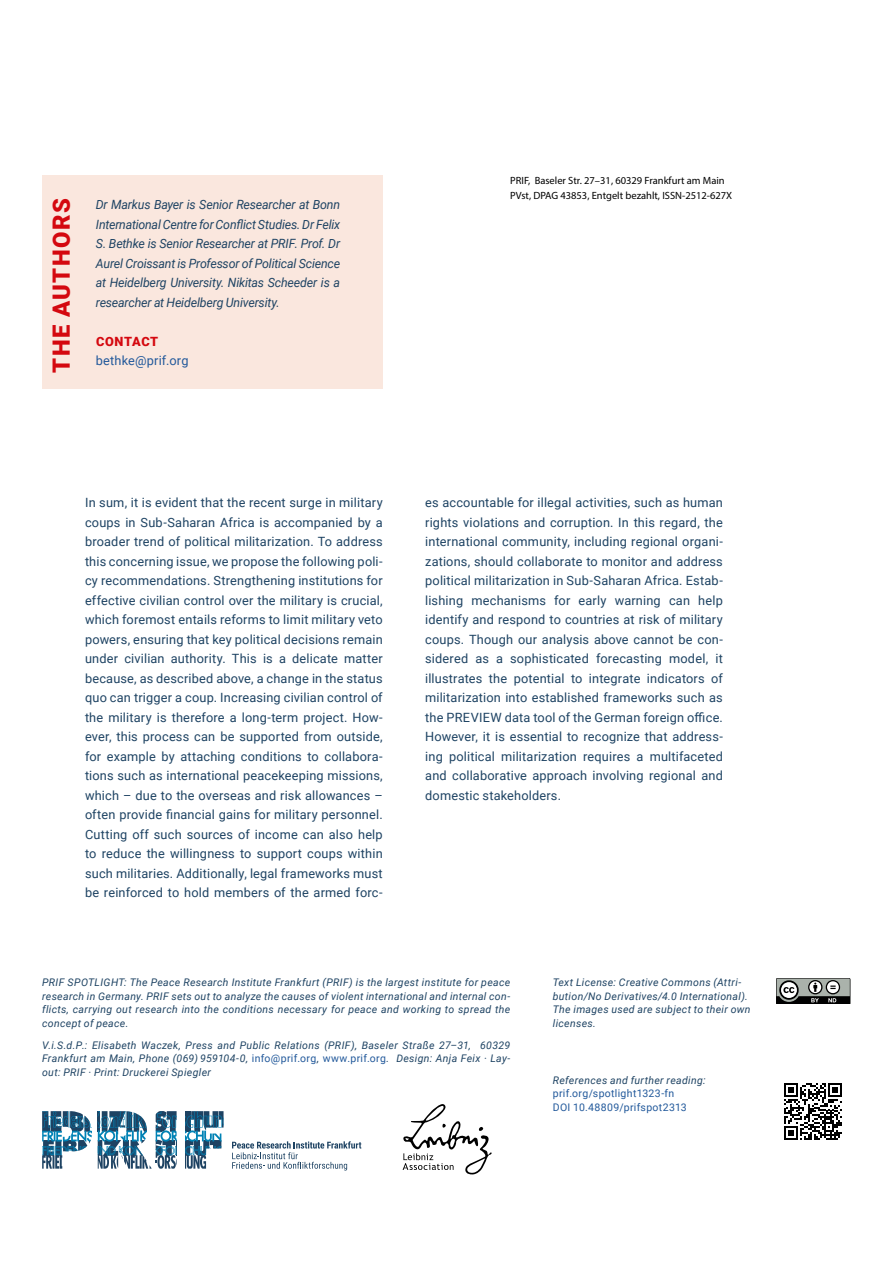
<style>
.page{position:relative;width:893px;height:1263px;background:#fff}
.page>*{position:absolute;margin:0;border:0;box-sizing:border-box;transform-origin:0 0}
.Titel{font:900 23.85px "Roboto";letter-spacing:.06em;color:#d4080f}
.Fließtext{font:12.75px/19.5px "Roboto";letter-spacing:.015em;color:#1e4363;text-align:justify}
.Fließtext-2{font:italic 12.75px/19.5px "Roboto";letter-spacing:-.015em;color:#1e4363;text-align:justify}
.t1{font:12.75px "Roboto";letter-spacing:.015em;color:#22599b}
.t2{font:900 12.75px "Roboto";letter-spacing:.045em;color:#d4080f}
.ViSdP__Fussnoten_etc{font:italic 10.5px/13.5px "Roboto";letter-spacing:.035em;color:#1e4363;text-align:justify}
.Textlizenz{font:italic 10.5px/13.5px "Roboto";letter-spacing:.03em;color:#1e4363}
.t3{font:10.5px/15px "Myriad Pro";color:#000}
.Textlizenz-2{font:10.5px "Roboto";letter-spacing:.035em;color:#22599b}
.s1{font-style:normal;color:#22599b}
</style>
<div class="page">
<svg style="left:776px;top:978px;width:74px;height:26px;background:#747774"></svg>
<svg style="left:784px;top:1083px;width:58px;height:57px"></svg>
<svg style="left:402px;top:1104px;width:90px;height:71px"></svg>
<div style="left:43px;top:175px;width:340px;height:214px;background:#fae7de"></div>
<svg style="left:232px;top:1141px;width:129px;height:29px"></svg>
<svg style="left:185px;top:1111px;width:39px;height:58px"></svg>
<svg style="left:98px;top:1111px;width:79px;height:58px"></svg>
<svg style="left:42px;top:1111px;width:50px;height:58px"></svg>
<h1 class="Titel" style="left:45px;top:373px;width:176px;rotate:-90deg">THE AUTHORS</h1>
<p class="Fließtext-2" style="left:96px;top:195px;width:246px">Dr Markus Bayer is Senior Researcher at Bonn International Centre for Conflict Studies. Dr Felix S. Bethke is Senior Researcher at PRIF. Prof. Dr Aurel Croissant is Professor of Political Science at Heidelberg University. Nikitas Scheeder is a researcher at Heidelberg University.</p>
<p class="t2" style="left:96px;top:332px;width:64px">CONTACT</p>
<p class="t1" style="left:96px;top:352px;width:94px">bethke@prif.org</p>
<p class="t3" style="left:510px;top:173px;width:224px">PRIF, Baseler Str. 27–31, 60329 Frankfurt am Main<br>PVst, DPAG 43853, Entgelt bezahlt, ISSN-2512-627X</p>
<p class="Fließtext" style="left:85px;top:492px;width:299px">In sum, it is evident that the recent surge in military coups in Sub-Saharan Africa is accompanied by a broader trend of political militarization. To address this concerning issue, we propose the following poli&shy;cy recommendations. Strengthening institutions for effective civilian control over the military is crucial, which foremost entails reforms to limit military veto powers, ensuring that key political decisions remain under civilian authority. This is a delicate matter because, as described above, a change in the status quo can trigger a coup. Increasing civilian control of the military is therefore a long-term project. How&shy;ever, this process can be supported from outside, for example by attaching conditions to collabora&shy;tions such as international peacekeeping missions, which – due to the overseas and risk allowances – often provide financial gains for military personnel.<br>Cutting off such sources of income can also help to reduce the willingness to support coups within such militaries. Additionally, legal frameworks must be reinforced to hold members of the armed forc-</p>
<p class="Fließtext" style="left:425px;top:492px;width:299px">es accountable for illegal activities, such as human rights violations and corruption. In this regard, the international community, including regional organi&shy;zations, should collaborate to monitor and address political militarization in Sub-Saharan Africa. Estab&shy;lishing mechanisms for early warning can help identify and respond to countries at risk of military coups. Though our analysis above cannot be con&shy;sidered as a sophisticated forecasting model, it illustrates the potential to integrate indicators of militarization into established frameworks such as the PREVIEW data tool of the German foreign office.<br>However, it is essential to recognize that address&shy;ing political militarization requires a multifaceted and collaborative approach involving regional and domestic stakeholders.</p>
<p class="ViSdP__Fussnoten_etc" style="left:42px;top:975px;width:470px">PRIF SPOTLIGHT: The Peace Research Institute Frankfurt (PRIF) is the largest institute for peace research in Germany. PRIF sets out to analyze the causes of violent international and internal con&shy;flicts, carrying out research into the conditions necessary for peace and working to spread the concept of peace.</p>
<p class="ViSdP__Fussnoten_etc" style="left:42px;top:1038px;width:470px">V.i.S.d.P.: Elisabeth Waczek, Press and Public Relations (PRIF), Baseler Straße 27–31, 60329<br>Frankfurt am Main, Phone (069) 959104-0, <span class="s1">info@prif.org</span>, <span class="s1">www.prif.org</span>. Design: Anja Feix · Lay&shy;out: PRIF · Print: Druckerei Spiegler</p>
<p class="Textlizenz" style="left:553px;top:975px;width:199px">Text License: Creative Commons (Attri&shy;bution/No Derivatives/4.0 International).<br>The images used are subject to their own licenses.</p>
<p class="ViSdP__Fussnoten_etc" style="left:553px;top:1073px;width:154px">References and further reading: <span class="s1">prif.org/spotlight1323-fn</span></p>
<p class="Textlizenz-2" style="left:553px;top:1099px;width:135px">DOI 10.48809/prifspot2313</p>
</div>
